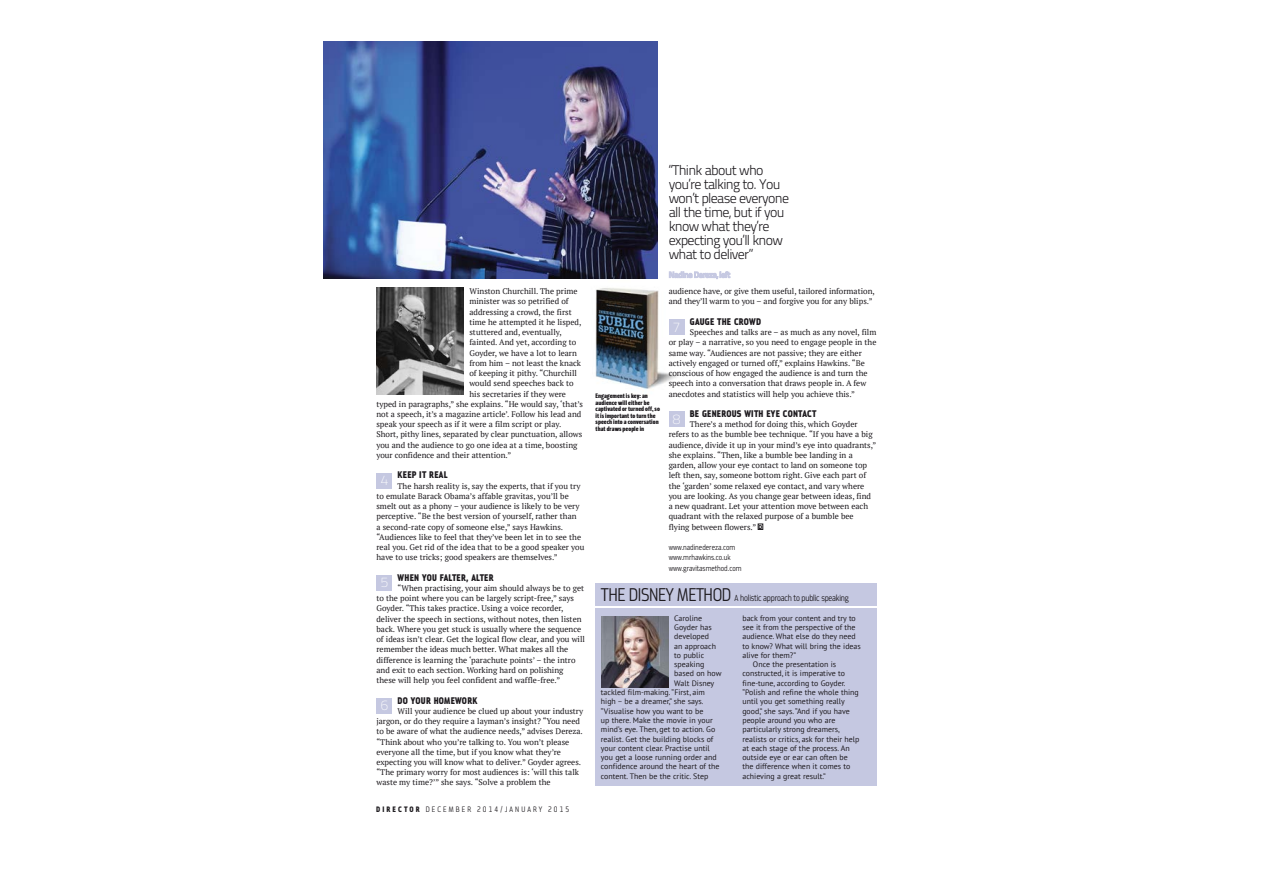
<style>
.page{position:relative;width:1263px;height:893px;background:#fff}
.page>*{position:absolute;margin:0;border:0;box-sizing:border-box;transform-origin:0 0}
.t1{font:13.95px/14px "Titillium Text 25 L 250 wt";letter-spacing:-.05em;color:#1b181c}
.t2{font:13.95px "Titillium Text 25 L 1 wt";color:#fff}
.t3{font:800 10.2px "Metroflex Narrow";letter-spacing:.025em;color:#1b181c}
.t4{font:300 9.3px "Metroflex Narrow";letter-spacing:-.02em;color:#1b181c}
.t5{font:300 8.4px "Metroflex Narrow";letter-spacing:.25em;color:#1b181c}
.t6{font:8.4px "Titillium Text 25 L 800 wt";letter-spacing:-.05em;color:#c6c9e2}
.t7{font:8.1px/10.2px "PT Serif";color:#1b181c}
.t8{font:300 8.1px/10.2px "Metroflex Narrow";color:#1b181c}
.t9{font:7.95px "PT Sans";color:#1b181c}
.t10{font:6.45px/6.4px "Leitura Headline Sans";letter-spacing:.005em;color:#1b181c}
.t11{font:6.45px "Ginger";color:#1b181c}
.s1{font-weight:800}
.s2{font-size:19.5px}
</style>
<div class="page">
<img style="left:595px;top:288px;width:82px;height:101px">
<div style="left:376px;top:698px;width:16px;height:15px;background:#c5c8e1"></div>
<div style="left:376px;top:575px;width:16px;height:16px;background:#c5c8e1"></div>
<div style="left:376px;top:473px;width:16px;height:15px;background:#c5c8e1"></div>
<svg style="left:758px;top:524px;width:5px;height:5px"></svg>
<div style="left:669px;top:411px;width:16px;height:16px;background:#c5c8e1"></div>
<div style="left:669px;top:319px;width:16px;height:16px;background:#c5c8e1"></div>
<img style="left:324px;top:42px;width:334px;height:236px">
<div style="left:596px;top:608px;width:281px;height:177px;background:#c5c8e1"></div>
<div style="left:596px;top:583px;width:281px;height:23px;background:#c5c8e1"></div>
<img style="left:601px;top:616px;width:68px;height:71px">
<img style="left:376px;top:288px;width:88px;height:107px">
<p class="t7" style="left:469px;top:286px;width:110px">Winston Churchill. The prime</p>
<p class="t7" style="left:469px;top:296px;width:101px">minister was so petrified of</p>
<p class="t7" style="left:469px;top:306px;width:104px">addressing a crowd, the first</p>
<p class="t7" style="left:469px;top:317px;width:113px">time he attempted it he lisped,</p>
<p class="t7" style="left:469px;top:327px;width:94px">stuttered and, eventually,</p>
<p class="t7" style="left:469px;top:337px;width:108px">fainted. And yet, according to</p>
<p class="t7" style="left:469px;top:347px;width:109px">Goyder, we have a lot to learn</p>
<p class="t7" style="left:469px;top:358px;width:113px">from him – not least the knack</p>
<p class="t7" style="left:469px;top:368px;width:109px">of keeping it pithy. “Churchill</p>
<p class="t7" style="left:469px;top:378px;width:106px">would send speeches back to</p>
<p class="t7" style="left:469px;top:388px;width:98px">his secretaries if they were</p>
<p class="t7" style="left:376px;top:398px;width:208px">typed in paragraphs,” she explains. “He would say, ‘that’s</p>
<p class="t7" style="left:376px;top:409px;width:206px">not a speech, it’s a magazine article’. Follow his lead and</p>
<p class="t7" style="left:376px;top:419px;width:187px">speak your speech as if it were a film script or play.</p>
<p class="t7" style="left:376px;top:429px;width:207px">Short, pithy lines, separated by clear punctuation, allows</p>
<p class="t7" style="left:376px;top:439px;width:203px">you and the audience to go one idea at a time, boosting</p>
<p class="t7" style="left:376px;top:450px;width:136px">your confidence and their attention.”</p>
<p class="t3" style="left:398px;top:469px;width:51px">KEEP IT REAL</p>
<p class="t7" style="left:376px;top:480px;width:209px;text-indent:21px">The harsh reality is, say the experts, that if you try to emulate Barack Obama’s affable gravitas, you’ll be smelt out as a phony – your audience is likely to be very perceptive. “Be the best version of yourself, rather than<br>a second-rate copy of someone else,” says Hawkins. “Audiences like to feel that they’ve been let in to see the real you. Get rid of the idea that to be a good speaker you have to use tricks; good speakers are themselves.”</p>
<p class="t3" style="left:398px;top:571px;width:97px">WHEN YOU FALTER, ALTER</p>
<p class="t7" style="left:376px;top:583px;width:210px;text-indent:21px">“When practising, your aim should always be to get to the point where you can be largely script-free,” says Goyder. “This takes practice. Using a voice recorder, deliver the speech in sections, without notes, then listen back. Where you get stuck is usually where the sequence of ideas isn’t clear. Get the logical flow clear, and you will remember the ideas much better. What makes all the difference is learning the ‘parachute points’ – the intro and exit to each section. Working hard on polishing these will help you feel confident and waffle-free.”</p>
<p class="t3" style="left:398px;top:694px;width:81px">DO YOUR HOMEWORK</p>
<p class="t7" style="left:376px;top:705px;width:208px;text-indent:21px">Will your audience be clued up about your industry jargon, or do they require a layman’s insight? “You need to be aware of what the audience needs,” advises Dereza. “Think about who you’re talking to. You won’t please everyone all the time, but if you know what they’re expecting you will know what to deliver.” Goyder agrees. “The primary worry for most audiences is: ‘will this talk waste my time?’” she says. “Solve a problem the</p>
<h1 class="t2" style="left:381px;top:470px;width:9px">4</h1>
<h1 class="t2" style="left:381px;top:572px;width:9px">5</h1>
<h1 class="t2" style="left:381px;top:695px;width:9px">6</h1>
<p class="t5" style="left:376px;top:804px;width:195px"><span class="s1">DIRECTOR</span> DECEMBER 2014/JANUARY 2015</p>
<p class="t10" style="left:596px;top:393px;width:66px">Engagement is key: an audience will either be captivated or turned off, so it is important to turn the speech into a conversation that draws people in</p>
<h1 class="t1" style="left:669px;top:163px;width:122px">“Think about who you’re talking to. You won’t please everyone all the time, but if you know what they’re expecting you’ll know what to deliver”</h1>
<p class="t6" style="left:669px;top:268px;width:63px">Nadine Dereza, left</p>
<p class="t7" style="left:669px;top:286px;width:208px">audience have, or give them useful, tailored information, and they’ll warm to you – and forgive you for any blips.”</p>
<p class="t3" style="left:690px;top:315px;width:73px">GAUGE THE CROWD</p>
<p class="t7" style="left:669px;top:327px;width:209px;text-indent:21px">Speeches and talks are – as much as any novel, film or play – a narrative, so you need to engage people in the same way. “Audiences are not passive; they are either actively engaged or turned off,” explains Hawkins. “Be conscious of how engaged the audience is and turn the speech into a conversation that draws people in. A few anecdotes and statistics will help you achieve this.”</p>
<p class="t3" style="left:690px;top:407px;width:128px">BE GENEROUS WITH EYE CONTACT</p>
<p class="t7" style="left:669px;top:419px;width:209px;text-indent:21px">There’s a method for doing this, which Goyder refers to as the bumble bee technique. “If you have a big audience, divide it up in your mind’s eye into quadrants,” she explains. “Then, like a bumble bee landing in a garden, allow your eye contact to land on someone top left then, say, someone bottom right. Give each part of the ‘garden’ some relaxed eye contact, and vary where you are looking. As you change gear between ideas, find a new quadrant. Let your attention move between each quadrant with the relaxed purpose of a bumble bee flying between flowers.”</p>
<p class="t8" style="left:669px;top:542px;width:74px">www.nadinedereza.com www.mrhawkins.co.uk www.gravitasmethod.com</p>
<h1 class="t2" style="left:673px;top:317px;width:9px">7</h1>
<h1 class="t2" style="left:673px;top:409px;width:9px">8</h1>
<p class="t11" style="left:759px;top:523px;width:5px">D</p>
<p class="t4" style="left:601px;top:593px;width:249px"><span class="s2">THE DISNEY METHOD</span> A holistic approach to public speaking</p>
<p class="t9" style="left:674px;top:612px;width:29px">Caroline</p>
<p class="t9" style="left:674px;top:622px;width:39px">Goyder has</p>
<p class="t9" style="left:674px;top:631px;width:36px">developed</p>
<p class="t9" style="left:674px;top:640px;width:43px">an approach</p>
<p class="t9" style="left:674px;top:650px;width:31px">to public</p>
<p class="t9" style="left:674px;top:659px;width:32px">speaking</p>
<p class="t9" style="left:674px;top:668px;width:49px">based on how</p>
<p class="t9" style="left:674px;top:677px;width:41px">Walt Disney</p>
<p class="t9" style="left:601px;top:687px;width:106px">tackled film-making. “First, aim</p>
<p class="t9" style="left:601px;top:696px;width:104px">high – be a dreamer,” she says.</p>
<p class="t9" style="left:601px;top:705px;width:104px">“Visualise how you want to be</p>
<p class="t9" style="left:601px;top:715px;width:113px">up there. Make the movie in your</p>
<p class="t9" style="left:601px;top:724px;width:116px">mind’s eye. Then, get to action. Go</p>
<p class="t9" style="left:601px;top:733px;width:114px">realist. Get the building blocks of</p>
<p class="t9" style="left:601px;top:743px;width:110px">your content clear. Practise until</p>
<p class="t9" style="left:601px;top:752px;width:117px">you get a loose running order and</p>
<p class="t9" style="left:601px;top:761px;width:120px">confidence around the heart of the</p>
<p class="t9" style="left:601px;top:770px;width:109px">content. Then be the critic. Step</p>
<p class="t9" style="left:742px;top:612px;width:115px">back from your content and try to</p>
<p class="t9" style="left:742px;top:622px;width:115px">see it from the perspective of the</p>
<p class="t9" style="left:742px;top:631px;width:115px">audience. What else do they need</p>
<p class="t9" style="left:742px;top:640px;width:120px">to know? What will bring the ideas</p>
<p class="t9" style="left:742px;top:650px;width:55px">alive for them?”</p>
<p class="t9" style="left:753px;top:659px;width:85px">Once the presentation is</p>
<p class="t9" style="left:742px;top:668px;width:104px">constructed, it is imperative to</p>
<p class="t9" style="left:742px;top:677px;width:105px">fine-tune, according to Goyder.</p>
<p class="t9" style="left:742px;top:687px;width:118px">“Polish and refine the whole thing</p>
<p class="t9" style="left:742px;top:696px;width:104px">until you get something really</p>
<p class="t9" style="left:742px;top:705px;width:109px">good,” she says. “And if you have</p>
<p class="t9" style="left:742px;top:715px;width:94px">people around you who are</p>
<p class="t9" style="left:742px;top:724px;width:99px">particularly strong dreamers,</p>
<p class="t9" style="left:742px;top:733px;width:119px">realists or critics, ask for their help</p>
<p class="t9" style="left:742px;top:743px;width:109px">at each stage of the process. An</p>
<p class="t9" style="left:742px;top:752px;width:107px">outside eye or ear can often be</p>
<p class="t9" style="left:742px;top:761px;width:109px">the difference when it comes to</p>
<p class="t9" style="left:742px;top:770px;width:85px">achieving a great result.”</p>
</div>
